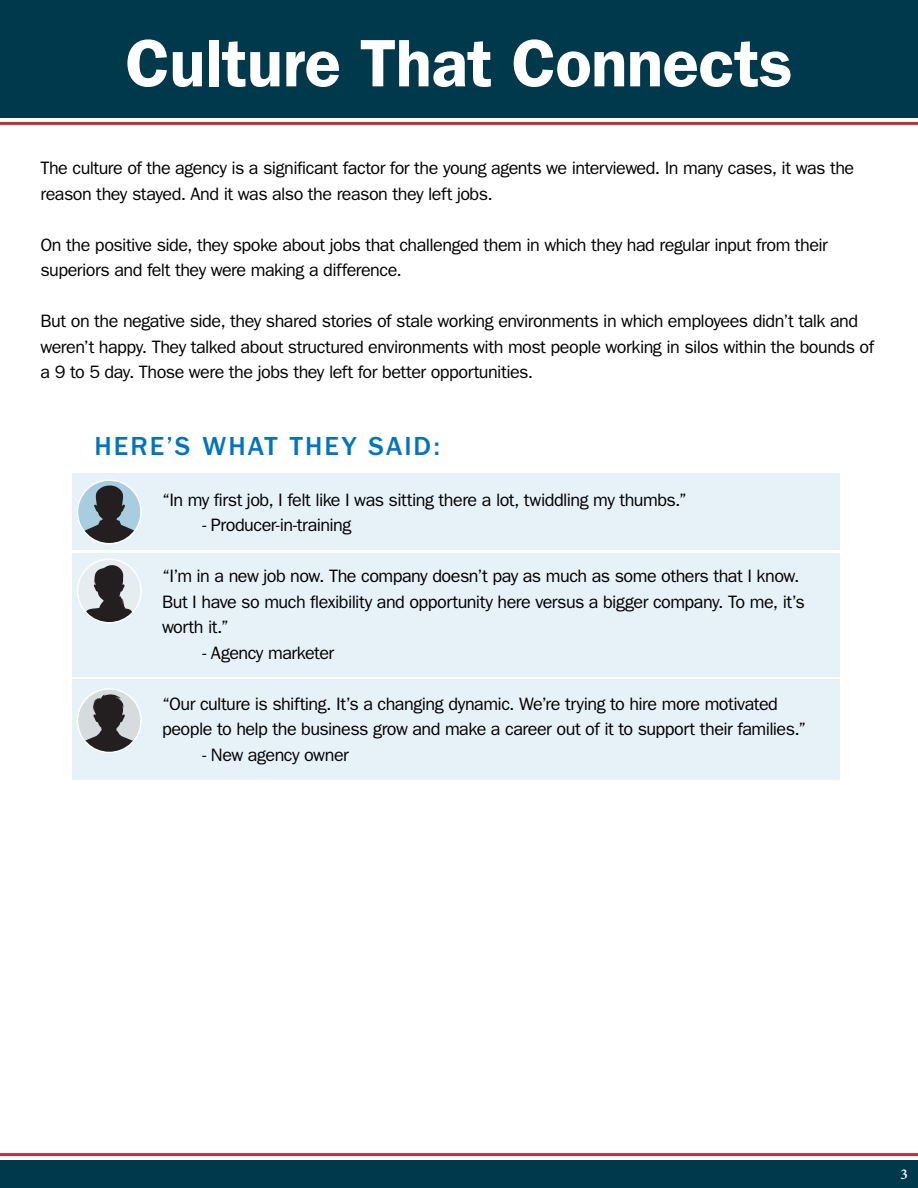
<style>
.page{position:relative;width:918px;height:1188px;background:#fff}
.page>*{position:absolute;margin:0;border:0;box-sizing:border-box;transform-origin:0 0}
.t1{font:600 67.35px "ITC Franklin Gothic Std";letter-spacing:-.01em;color:#fff}
.t2{font:500 27px "ITC Franklin Gothic Std";letter-spacing:.075em;color:#0075be}
.t3{font:18px/25.5px "ITC Franklin Gothic Std";letter-spacing:-.03em;color:#000}
.t4{font:600 15px "Minion Pro";color:#fff}
</style>
<div class="page">
<div style="left:0;top:1161px;width:918px;height:27px;background:#00384c"></div>
<hr style="left:0;top:1153px;width:918px;height:3px;background:#bf2f38">
<div style="left:0;top:0;width:918px;height:117px;background:#00384c"></div>
<hr style="left:0;top:122px;width:918px;height:3px;background:#bf2f38">
<div style="left:72px;top:474px;width:768px;height:76px;background:#e6f1f8"></div>
<div style="left:72px;top:553px;width:768px;height:123px;background:#e6f1f8"></div>
<div style="left:72px;top:679px;width:768px;height:101px;background:#e6f1f8"></div>
<svg style="left:77px;top:480px;width:64px;height:64px"></svg>
<svg style="left:84px;top:485px;width:51px;height:59px;background:#6a777f"></svg>
<div style="left:77px;top:479px;width:65px;height:65px;border:1px solid #fff;border-radius:50%"></div>
<div style="left:77px;top:559px;width:64px;height:64px;background:#e5edf0;border-radius:50%"></div>
<svg style="left:86px;top:562px;width:47px;height:60px"></svg>
<div style="left:77px;top:558px;width:65px;height:66px;border:1px solid #fff;border-radius:50%"></div>
<svg style="left:77px;top:689px;width:64px;height:63px"></svg>
<svg style="left:85px;top:693px;width:49px;height:59px;background:#797a7c"></svg>
<div style="left:77px;top:688px;width:65px;height:65px;border:1px solid #fff;border-radius:50%"></div>
<h1 class="t1" style="left:125px;top:23px;width:669px">Culture That Connects</h1>
<p class="t3" style="left:40px;top:156px;width:815px">The culture of the agency is a significant factor for the young agents we interviewed. In many cases, it was the reason they stayed. And it was also the reason they left jobs.</p>
<p class="t3" style="left:40px;top:232px;width:789px">On the positive side, they spoke about jobs that challenged them in which they had regular input from their superiors and felt they were making a difference.</p>
<p class="t3" style="left:40px;top:309px;width:835px">But on the negative side, they shared stories of stale working environments in which employees didn’t talk and weren’t happy. They talked about structured environments with most people working in silos within the bounds of a 9 to 5 day. Those were the jobs they left for better opportunities.</p>
<h2 class="t2" style="left:94px;top:431px;width:347px">HERE’S WHAT THEY SAID:</h2>
<p class="t3" style="left:162px;top:487px;width:527px">“In my first job, I felt like I was sitting there a lot, twiddling my thumbs.”</p>
<p class="t3" style="left:202px;top:513px;width:151px">- Producer-in-training</p>
<p class="t3" style="left:162px;top:564px;width:644px">“I’m in a new job now. The company doesn’t pay as much as some others that I know.<br>But I have so much flexibility and opportunity here versus a bigger company. To me, it’s worth it.”</p>
<p class="t3" style="left:202px;top:640px;width:133px">- Agency marketer</p>
<p class="t3" style="left:162px;top:691px;width:646px">“Our culture is shifting. It’s a changing dynamic. We’re trying to hire more motivated people to help the business grow and make a career out of it to support their families.”</p>
<p class="t3" style="left:202px;top:742px;width:148px">- New agency owner</p>
<p class="t4" style="left:900px;top:1164px;width:9px">3</p>
</div>
